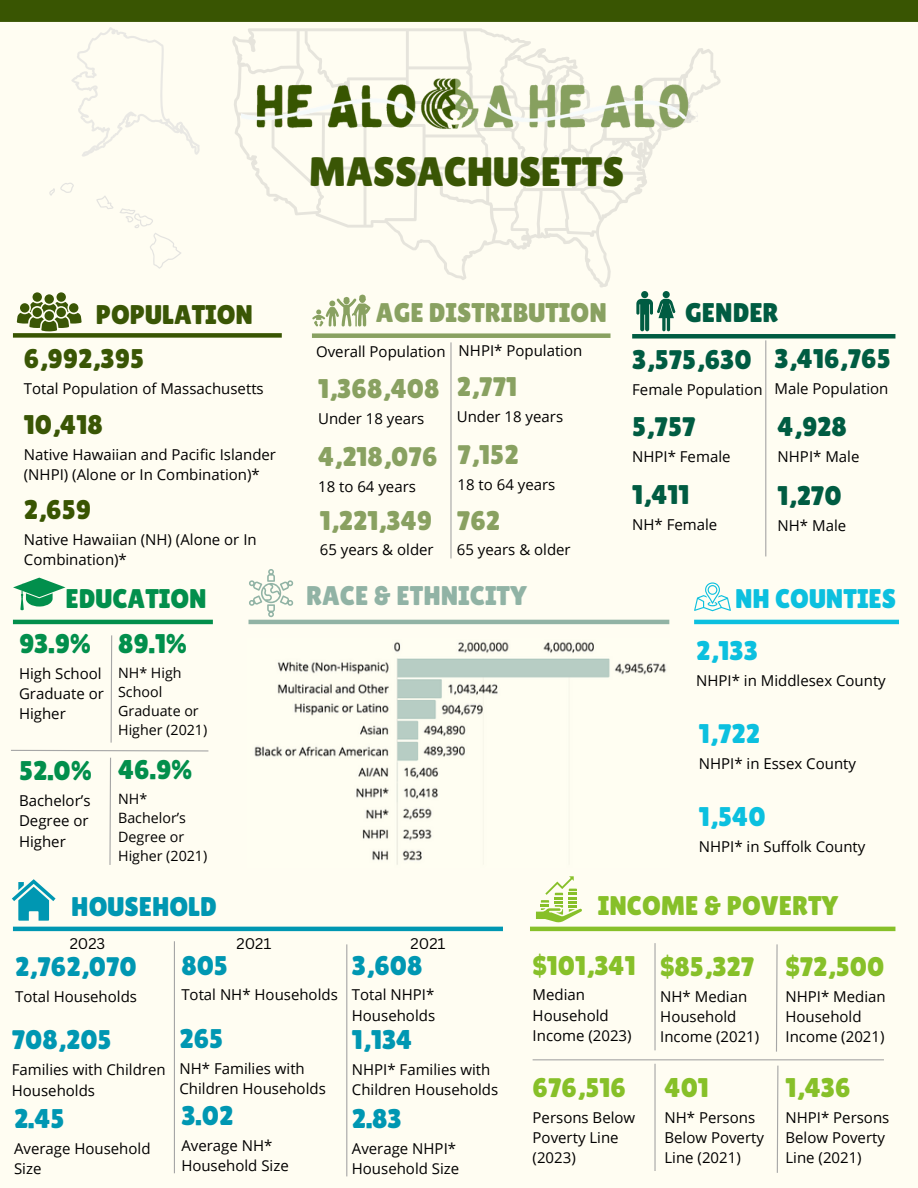
<style>
.page{position:relative;width:918px;height:1188px;background:#fffdf2}
.page>*{position:absolute;margin:0;border:0;box-sizing:border-box;transform-origin:0 0}
.t1{font:41.1px "Lilita One";color:#3a5605}
.t2{font:27px "Lilita One";color:#89a161}
.t3{font:27px "Lilita One";color:#0097b2}
.t4{font:27px "Lilita One";color:#87c029}
.t5{font:27px "Lilita One";color:#005c42}
.t6{font:27px "Lilita One";color:#028f4c}
.t7{font:27px "Lilita One";color:#3a5605}
.t8{font:27px "Lilita One";color:#0cc0df}
.t9{font:27px "Lilita One";color:#91b3a5}
.t10{font:27px "Lilita One";color:#395502}
.t11{font:15px/20.2px "Open Sans";color:#000}
.t12{font:15px "Canva Sans";color:#000}
.t13{font:14.25px/19.2px "Open Sans";color:#000}
</style>
<div class="page">
<svg style="left:71px;top:27px;width:129px;height:129px"></svg>
<div style="left:0;top:0;width:918px;height:22px;background:#395502"></div>
<div style="left:13px;top:333px;width:269px;height:5px;background:#395502"></div>
<hr style="left:450px;top:342px;width:2px;height:216px;background:#a6a6a6">
<div style="left:312px;top:333px;width:299px;height:5px;background:#89a161"></div>
<div style="left:632px;top:334px;width:263px;height:5px;background:#005c42"></div>
<svg style="left:120px;top:208px;width:61px;height:61px"></svg>
<svg style="left:96px;top:196px;width:17px;height:13px"></svg>
<svg style="left:49px;top:183px;width:25px;height:13px"></svg>
<hr style="left:249px;top:620px;width:420px;height:4px;background:#91b3a5">
<hr style="left:13px;top:620px;width:200px;height:4px;background:#028f4c">
<svg style="left:11px;top:635px;width:198px;height:230px"></svg>
<hr style="left:13px;top:927px;width:490px;height:4px;background:#0097b2">
<svg style="left:12px;top:879px;width:44px;height:42px"></svg>
<svg style="left:13px;top:578px;width:53px;height:32px"></svg>
<div style="left:33px;top:292px;width:9px;height:10px;background:#3a5605;border-radius:50%"></div>
<div style="left:57px;top:292px;width:9px;height:10px;background:#3a5605;border-radius:50%"></div>
<div style="left:45px;top:294px;width:9px;height:10px;background:#3a5605;border-radius:50%"></div>
<svg style="left:17px;top:302px;width:65px;height:29px"></svg>
<div style="left:45px;top:311px;width:9px;height:10px;background:#3a5605;border-radius:50%"></div>
<svg style="left:312px;top:295px;width:58px;height:32px"></svg>
<svg style="left:232px;top:28px;width:488px;height:260px"></svg>
<img style="left:242px;top:76px;width:452px;height:62px">
<div style="left:663px;top:291px;width:7px;height:7px;background:#005c42;border-radius:50%"></div>
<div style="left:641px;top:291px;width:7px;height:7px;background:#005c42;border-radius:50%"></div>
<svg style="left:636px;top:299px;width:40px;height:32px"></svg>
<svg style="left:249px;top:569px;width:45px;height:48px"></svg>
<svg style="left:536px;top:876px;width:46px;height:46px"></svg>
<hr style="left:174px;top:941px;width:1px;height:232px;background:#a6a6a6">
<hr style="left:346px;top:944px;width:1px;height:232px;background:#a6a6a6">
<hr style="left:533px;top:1059px;width:351px;height:1px;background:#a6a6a6">
<hr style="left:654px;top:943px;width:2px;height:107px;background:#a6a6a6">
<svg style="left:776px;top:944px;width:2px;height:108px"></svg>
<hr style="left:654px;top:1064px;width:2px;height:107px;background:#a6a6a6">
<svg style="left:776px;top:1065px;width:3px;height:108px"></svg>
<hr style="left:530px;top:927px;width:365px;height:4px;background:#87c029">
<hr style="left:694px;top:620px;width:205px;height:4px;background:#0cc0df">
<svg style="left:694px;top:582px;width:37px;height:29px"></svg>
<hr style="left:765px;top:340px;width:1px;height:216px;background:#a6a6a6">
<img style="left:254px;top:642px;width:412px;height:223px">
<h2 class="t1" style="left:309px;top:148px;width:317px">MASSACHUSETTS</h2>
<p class="t7" style="left:96px;top:299px;width:159px">POPULATION</p>
<p class="t7" style="left:24px;top:343px;width:122px">6,992,395</p>
<p class="t11" style="left:24px;top:378px;width:241px">Total Population of Massachusetts</p>
<p class="t7" style="left:24px;top:409px;width:80px">10,418</p>
<p class="t11" style="left:24px;top:444px;width:254px">Native Hawaiian and Pacific Islander (NHPI) (Alone or In Combination)*</p>
<p class="t10" style="left:24px;top:494px;width:69px">2,659</p>
<p class="t11" style="left:24px;top:529px;width:234px">Native Hawaiian (NH) (Alone or In<br>Combination)*</p>
<h2 class="t2" style="left:376px;top:298px;width:232px">AGE DISTRIBUTION</h2>
<p class="t11" style="left:316px;top:341px;width:131px">Overall Population</p>
<p class="t11" style="left:459px;top:340px;width:125px">NHPI* Population</p>
<p class="t2" style="left:318px;top:373px;width:123px">1,368,408</p>
<p class="t11" style="left:318px;top:408px;width:108px">Under 18 years</p>
<p class="t2" style="left:318px;top:441px;width:121px">4,218,076</p>
<p class="t11" style="left:318px;top:476px;width:99px">18 to 64 years</p>
<p class="t2" style="left:320px;top:505px;width:114px">1,221,349</p>
<p class="t11" style="left:320px;top:540px;width:115px">65 years &amp; older</p>
<p class="t2" style="left:457px;top:371px;width:62px">2,771</p>
<p class="t11" style="left:457px;top:406px;width:108px">Under 18 years</p>
<p class="t2" style="left:458px;top:439px;width:63px">7,152</p>
<p class="t11" style="left:458px;top:474px;width:99px">18 to 64 years</p>
<h2 class="t2" style="left:457px;top:505px;width:45px">762</h2>
<p class="t11" style="left:457px;top:540px;width:115px">65 years &amp; older</p>
<p class="t6" style="left:66px;top:583px;width:143px">EDUCATION</p>
<p class="t9" style="left:306px;top:580px;width:222px">RACE &amp; ETHNICITY</p>
<p class="t6" style="left:19px;top:628px;width:74px">93.9%</p>
<p class="t11" style="left:19px;top:663px;width:86px">High School<br>Graduate or<br>Higher</p>
<p class="t6" style="left:118px;top:628px;width:71px">89.1%</p>
<p class="t13" style="left:118px;top:663px;width:91px">NH* High<br>School<br>Graduate or<br>Higher (2021)</p>
<p class="t6" style="left:19px;top:755px;width:75px">52.0%</p>
<p class="t11" style="left:19px;top:790px;width:73px">Bachelor’s<br>Degree or<br>Higher</p>
<p class="t6" style="left:118px;top:754px;width:76px">46.9%</p>
<p class="t13" style="left:118px;top:789px;width:91px">NH*<br>Bachelor’s<br>Degree or<br>Higher (2021)</p>
<p class="t5" style="left:685px;top:297px;width:95px">GENDER</p>
<p class="t5" style="left:774px;top:343px;width:118px">3,416,765</p>
<p class="t11" style="left:774px;top:378px;width:115px">Male Population</p>
<p class="t5" style="left:632px;top:344px;width:121px">3,575,630</p>
<p class="t11" style="left:632px;top:379px;width:132px">Female Population</p>
<p class="t5" style="left:632px;top:411px;width:65px">5,757</p>
<h1 class="t11" style="left:632px;top:446px;width:100px">NHPI* Female</h1>
<p class="t5" style="left:632px;top:479px;width:59px">1,411</p>
<p class="t11" style="left:632px;top:514px;width:87px">NH* Female</p>
<p class="t5" style="left:778px;top:411px;width:71px">4,928</p>
<p class="t11" style="left:778px;top:446px;width:83px">NHPI* Male</p>
<p class="t5" style="left:778px;top:480px;width:66px">1,270</p>
<p class="t11" style="left:778px;top:515px;width:70px">NH* Male</p>
<p class="t8" style="left:735px;top:583px;width:163px">NH COUNTIES</p>
<p class="t8" style="left:696px;top:635px;width:63px">2,133</p>
<p class="t11" style="left:696px;top:670px;width:191px">NHPI* in Middlesex County</p>
<p class="t8" style="left:699px;top:718px;width:63px">1,722</p>
<p class="t11" style="left:699px;top:753px;width:159px">NHPI* in Essex County</p>
<p class="t8" style="left:699px;top:801px;width:68px">1,540</p>
<p class="t11" style="left:699px;top:836px;width:168px">NHPI* in Suffolk County</p>
<p class="t3" style="left:71px;top:891px;width:147px">HOUSEHOLD</p>
<p class="t4" style="left:598px;top:890px;width:242px">INCOME &amp; POVERTY</p>
<p class="t12" style="left:70px;top:933px;width:37px">2023</p>
<p class="t12" style="left:236px;top:933px;width:36px">2021</p>
<p class="t12" style="left:411px;top:933px;width:36px">2021</p>
<h2 class="t3" style="left:15px;top:951px;width:123px">2,762,070</h2>
<p class="t11" style="left:15px;top:986px;width:123px">Total Households</p>
<p class="t3" style="left:12px;top:1025px;width:101px">708,205</p>
<h2 class="t11" style="left:12px;top:1059px;width:155px">Families with Children<br>Households</h2>
<p class="t3" style="left:14px;top:1103px;width:52px">2.45</p>
<h2 class="t11" style="left:14px;top:1138px;width:138px">Average Household<br>Size</h2>
<p class="t3" style="left:181px;top:950px;width:48px">805</p>
<p class="t11" style="left:181px;top:984px;width:158px">Total NH* Households</p>
<p class="t3" style="left:180px;top:1023px;width:45px">265</p>
<p class="t11" style="left:180px;top:1058px;width:148px">NH* Families with<br>Children Households</p>
<p class="t3" style="left:181px;top:1100px;width:53px">3.02</p>
<p class="t11" style="left:181px;top:1135px;width:109px">Average NH*<br>Household Size</p>
<p class="t3" style="left:352px;top:950px;width:72px">3,608</p>
<p class="t11" style="left:352px;top:984px;width:85px">Total NHPI*<br>Households</p>
<p class="t3" style="left:352px;top:1024px;width:62px">1,134</p>
<p class="t11" style="left:352px;top:1059px;width:148px">NHPI* Families with<br>Children Households</p>
<p class="t3" style="left:352px;top:1103px;width:52px">2.83</p>
<p class="t11" style="left:352px;top:1138px;width:109px">Average NHPI*<br>Household Size</p>
<p class="t4" style="left:533px;top:950px;width:105px">$101,341</p>
<p class="t11" style="left:533px;top:984px;width:100px">Median<br>Household<br>Income (2023)</p>
<p class="t4" style="left:533px;top:1072px;width:95px">676,516</p>
<p class="t11" style="left:533px;top:1107px;width:104px">Persons Below<br>Poverty Line (2023)</p>
<p class="t4" style="left:660px;top:951px;width:96px">$85,327</p>
<p class="t11" style="left:660px;top:986px;width:100px">NH* Median<br>Household<br>Income (2021)</p>
<p class="t4" style="left:665px;top:1072px;width:46px">401</p>
<h2 class="t11" style="left:665px;top:1107px;width:101px">NH* Persons<br>Below Poverty<br>Line (2021)</h2>
<p class="t4" style="left:785px;top:951px;width:100px">$72,500</p>
<p class="t11" style="left:785px;top:986px;width:102px">NHPI* Median<br>Household<br>Income (2021)</p>
<p class="t4" style="left:785px;top:1072px;width:67px">1,436</p>
<h2 class="t11" style="left:785px;top:1107px;width:105px">NHPI* Persons<br>Below Poverty<br>Line (2021)</h2>
</div>
